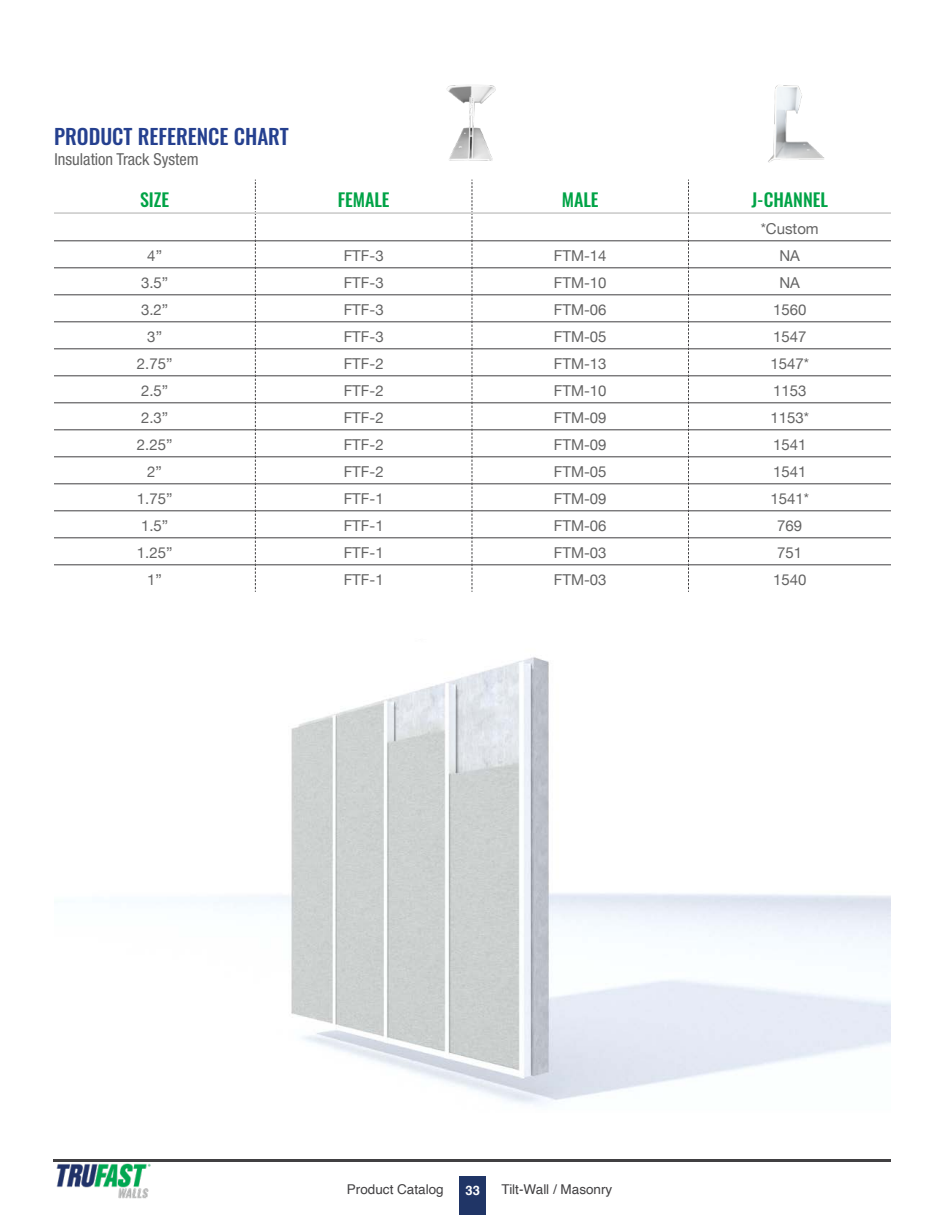
<style>
.page{position:relative;width:945px;height:1215px;background:#fff}
.page>*{position:absolute;margin:0;border:0;box-sizing:border-box;transform-origin:0 0}
.t1{font:500 21px "Oswald";color:#25408f}
.t2{font:500 18px "Oswald";color:#00a346}
.t3{font:condensed 16.5px "Helvetica Neue LT Std";color:#646464}
.t4{font:15px "Helvetica Neue";color:#646464}
.t5{font:13.5px "Helvetica";color:#414042}
.t6{font:700 12.9px "Helvetica";color:#fff}
</style>
<div class="page">
<svg style="left:54px;top:243px;width:837px;height:349px"></svg>
<hr style="left:54px;top:241px;width:201px;height:1px;background:#414042">
<hr style="left:255px;top:241px;width:217px;height:1px;background:#414042">
<hr style="left:472px;top:241px;width:216px;height:1px;background:#414042">
<hr style="left:689px;top:241px;width:202px;height:1px;background:#414042">
<hr style="left:54px;top:268px;width:201px;height:1px;background:#414042">
<hr style="left:255px;top:268px;width:217px;height:1px;background:#414042">
<hr style="left:472px;top:268px;width:216px;height:1px;background:#414042">
<hr style="left:689px;top:268px;width:202px;height:1px;background:#414042">
<hr style="left:54px;top:295px;width:201px;height:1px;background:#414042">
<hr style="left:255px;top:295px;width:217px;height:1px;background:#414042">
<hr style="left:472px;top:295px;width:216px;height:1px;background:#414042">
<hr style="left:689px;top:295px;width:202px;height:1px;background:#414042">
<hr style="left:54px;top:322px;width:201px;height:1px;background:#414042">
<hr style="left:255px;top:322px;width:217px;height:1px;background:#414042">
<hr style="left:472px;top:322px;width:216px;height:1px;background:#414042">
<hr style="left:689px;top:322px;width:202px;height:1px;background:#414042">
<hr style="left:54px;top:349px;width:201px;height:1px;background:#414042">
<hr style="left:255px;top:349px;width:217px;height:1px;background:#414042">
<hr style="left:472px;top:349px;width:216px;height:1px;background:#414042">
<hr style="left:689px;top:349px;width:202px;height:1px;background:#414042">
<hr style="left:54px;top:376px;width:201px;height:1px;background:#414042">
<hr style="left:255px;top:376px;width:217px;height:1px;background:#414042">
<hr style="left:472px;top:376px;width:216px;height:1px;background:#414042">
<hr style="left:689px;top:376px;width:202px;height:1px;background:#414042">
<hr style="left:54px;top:403px;width:201px;height:1px;background:#414042">
<hr style="left:255px;top:403px;width:217px;height:1px;background:#414042">
<hr style="left:472px;top:403px;width:216px;height:1px;background:#414042">
<hr style="left:689px;top:403px;width:202px;height:1px;background:#414042">
<hr style="left:54px;top:430px;width:201px;height:1px;background:#414042">
<hr style="left:255px;top:430px;width:217px;height:1px;background:#414042">
<hr style="left:472px;top:430px;width:216px;height:1px;background:#414042">
<hr style="left:689px;top:430px;width:202px;height:1px;background:#414042">
<hr style="left:54px;top:457px;width:201px;height:1px;background:#414042">
<hr style="left:255px;top:457px;width:217px;height:1px;background:#414042">
<hr style="left:472px;top:457px;width:216px;height:1px;background:#414042">
<hr style="left:689px;top:457px;width:202px;height:1px;background:#414042">
<hr style="left:54px;top:484px;width:201px;height:1px;background:#414042">
<hr style="left:255px;top:484px;width:217px;height:1px;background:#414042">
<hr style="left:472px;top:484px;width:216px;height:1px;background:#414042">
<hr style="left:689px;top:484px;width:202px;height:1px;background:#414042">
<hr style="left:54px;top:511px;width:201px;height:1px;background:#414042">
<hr style="left:255px;top:511px;width:217px;height:1px;background:#414042">
<hr style="left:472px;top:511px;width:216px;height:1px;background:#414042">
<hr style="left:689px;top:511px;width:202px;height:1px;background:#414042">
<hr style="left:54px;top:538px;width:201px;height:1px;background:#414042">
<hr style="left:255px;top:538px;width:217px;height:1px;background:#414042">
<hr style="left:472px;top:538px;width:216px;height:1px;background:#414042">
<hr style="left:689px;top:538px;width:202px;height:1px;background:#414042">
<hr style="left:54px;top:565px;width:201px;height:1px;background:#414042">
<hr style="left:255px;top:565px;width:217px;height:1px;background:#414042">
<hr style="left:472px;top:565px;width:216px;height:1px;background:#414042">
<hr style="left:689px;top:565px;width:202px;height:1px;background:#414042">
<svg style="left:255px;top:180px;width:1px;height:412px"></svg>
<svg style="left:472px;top:180px;width:1px;height:412px"></svg>
<hr style="left:54px;top:212px;width:201px;height:2px;background:#c9c9c8">
<hr style="left:255px;top:212px;width:217px;height:2px;background:#c9c9c8">
<hr style="left:472px;top:212px;width:216px;height:2px;background:#c9c9c8">
<hr style="left:689px;top:212px;width:202px;height:2px;background:#c9c9c8">
<svg style="left:688px;top:180px;width:1px;height:412px"></svg>
<img style="left:768px;top:85px;width:56px;height:78px">
<img style="left:446px;top:85px;width:50px;height:76px">
<img style="left:167px;top:657px;width:724px;height:448px">
<div style="left:459px;top:1176px;width:27px;height:39px;background:#203566"></div>
<hr style="left:54px;top:1159px;width:837px;height:2px;background:#414042">
<img style="left:56px;top:1163px;width:94px;height:36px">
<p class="t1" style="left:54px;top:118px;width:236px">PRODUCT REFERENCE CHART</p>
<p class="t3" style="left:54px;top:150px;width:146px">Insulation Track System</p>
<p class="t2" style="left:140px;top:184px;width:30px">SIZE</p>
<p class="t2" style="left:338px;top:184px;width:53px">FEMALE</p>
<p class="t2" style="left:562px;top:184px;width:38px">MALE</p>
<p class="t2" style="left:751px;top:184px;width:78px">J-CHANNEL</p>
<p class="t4" style="left:761px;top:218px;width:60px">*Custom</p>
<p class="t4" style="left:147px;top:245px;width:16px">4”</p>
<p class="t4" style="left:344px;top:245px;width:42px">FTF-3</p>
<p class="t4" style="left:554px;top:245px;width:54px">FTM-14</p>
<p class="t4" style="left:779px;top:245px;width:22px">NA</p>
<p class="t4" style="left:141px;top:272px;width:29px">3.5”</p>
<p class="t4" style="left:344px;top:272px;width:42px">FTF-3</p>
<p class="t4" style="left:554px;top:272px;width:54px">FTM-10</p>
<p class="t4" style="left:779px;top:272px;width:22px">NA</p>
<p class="t4" style="left:141px;top:299px;width:29px">3.2”</p>
<p class="t4" style="left:344px;top:299px;width:42px">FTF-3</p>
<p class="t4" style="left:554px;top:299px;width:54px">FTM-06</p>
<p class="t4" style="left:773px;top:299px;width:35px">1560</p>
<p class="t4" style="left:147px;top:326px;width:16px">3”</p>
<p class="t4" style="left:344px;top:326px;width:42px">FTF-3</p>
<p class="t4" style="left:554px;top:326px;width:54px">FTM-05</p>
<p class="t4" style="left:773px;top:326px;width:35px">1547</p>
<p class="t4" style="left:137px;top:353px;width:37px">2.75”</p>
<p class="t4" style="left:344px;top:353px;width:42px">FTF-2</p>
<p class="t4" style="left:554px;top:353px;width:54px">FTM-13</p>
<p class="t4" style="left:770px;top:353px;width:40px">1547*</p>
<p class="t4" style="left:141px;top:380px;width:29px">2.5”</p>
<p class="t4" style="left:344px;top:380px;width:42px">FTF-2</p>
<p class="t4" style="left:554px;top:380px;width:54px">FTM-10</p>
<p class="t4" style="left:773px;top:380px;width:35px">1153</p>
<p class="t4" style="left:141px;top:407px;width:29px">2.3”</p>
<p class="t4" style="left:344px;top:407px;width:42px">FTF-2</p>
<p class="t4" style="left:554px;top:407px;width:54px">FTM-09</p>
<p class="t4" style="left:770px;top:407px;width:40px">1153*</p>
<p class="t4" style="left:137px;top:434px;width:37px">2.25”</p>
<p class="t4" style="left:344px;top:434px;width:42px">FTF-2</p>
<p class="t4" style="left:554px;top:434px;width:54px">FTM-09</p>
<p class="t4" style="left:773px;top:434px;width:35px">1541</p>
<p class="t4" style="left:147px;top:461px;width:16px">2”</p>
<p class="t4" style="left:344px;top:461px;width:42px">FTF-2</p>
<p class="t4" style="left:554px;top:461px;width:54px">FTM-05</p>
<p class="t4" style="left:773px;top:461px;width:35px">1541</p>
<p class="t4" style="left:137px;top:488px;width:37px">1.75”</p>
<p class="t4" style="left:344px;top:488px;width:42px">FTF-1</p>
<p class="t4" style="left:554px;top:488px;width:54px">FTM-09</p>
<p class="t4" style="left:770px;top:488px;width:40px">1541*</p>
<p class="t4" style="left:141px;top:515px;width:29px">1.5”</p>
<p class="t4" style="left:344px;top:515px;width:42px">FTF-1</p>
<p class="t4" style="left:554px;top:515px;width:54px">FTM-06</p>
<p class="t4" style="left:777px;top:515px;width:27px">769</p>
<p class="t4" style="left:137px;top:542px;width:37px">1.25”</p>
<p class="t4" style="left:344px;top:542px;width:42px">FTF-1</p>
<p class="t4" style="left:554px;top:542px;width:54px">FTM-03</p>
<p class="t4" style="left:777px;top:542px;width:27px">751</p>
<p class="t4" style="left:147px;top:569px;width:16px">1”</p>
<p class="t4" style="left:344px;top:569px;width:42px">FTF-1</p>
<p class="t4" style="left:554px;top:569px;width:54px">FTM-03</p>
<p class="t4" style="left:773px;top:569px;width:35px">1540</p>
<p class="t5" style="left:347px;top:1179px;width:98px">Product Catalog</p>
<p class="t6" style="left:466px;top:1180px;width:16px">33</p>
<p class="t5" style="left:502px;top:1179px;width:112px">Tilt-Wall / Masonry</p>
</div>
